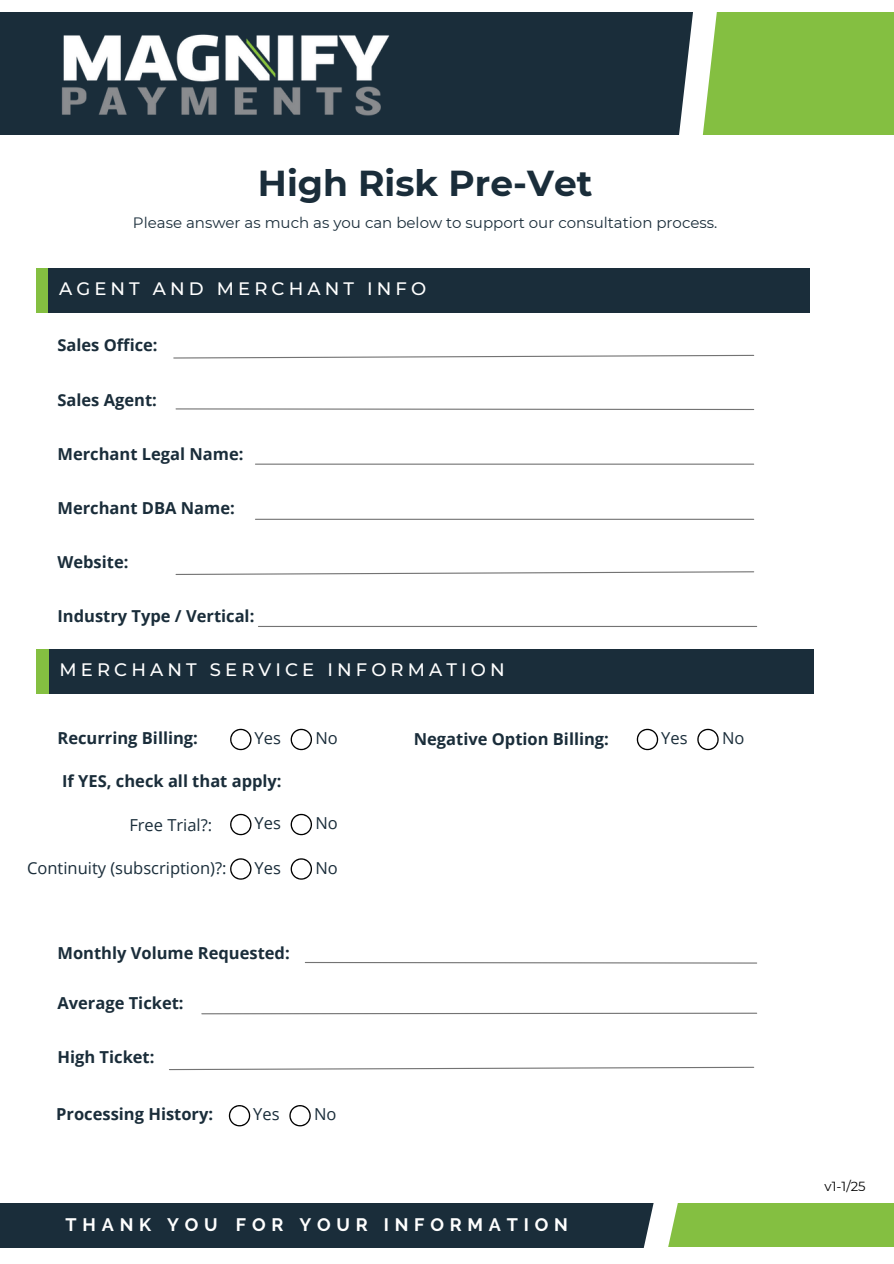
<style>
.page{position:relative;width:894px;height:1264px;background:#fff}
.page>*{position:absolute;margin:0;border:0;box-sizing:border-box;transform-origin:0 0}
.t1{font:700 36px "Montserrat";color:#1a2d3a}
.t2{font:500 18px "Montserrat";letter-spacing:.23em;color:#fff}
.t3{font:700 18px "Raleway";letter-spacing:.32em;color:#fff}
.t4{font:700 16.5px "Open Sans";color:#1a2d3a}
.t5{font:16.5px "Open Sans";color:#1a2d3a}
.t6{font:15px "Montserrat";color:#1a2d3a}
.t7{font:13.2px "Montserrat";color:#000}
</style>
<div class="page">
<svg style="left:173px;top:354px;width:581px;height:5px"></svg>
<div style="left:0;top:12px;width:697px;height:123px;background:#1a2d3a"></div>
<div style="left:697px;top:12px;width:196px;height:123px;background:#84bf41"></div>
<svg style="left:679px;top:12px;width:38px;height:123px"></svg>
<img style="left:61px;top:34px;width:329px;height:82px">
<div style="left:0;top:1203px;width:659px;height:45px;background:#1a2d3a"></div>
<div style="left:655px;top:1203px;width:238px;height:44px;background:#84bf41"></div>
<svg style="left:643px;top:1203px;width:35px;height:45px"></svg>
<div style="left:36px;top:268px;width:18px;height:44px;background:#84bf41"></div>
<div style="left:48px;top:268px;width:761px;height:44px;background:#1a2d3a"></div>
<div style="left:36px;top:649px;width:30px;height:45px;background:#84bf41"></div>
<div style="left:49px;top:649px;width:765px;height:45px;background:#1a2d3a"></div>
<svg style="left:175px;top:408px;width:579px;height:2px"></svg>
<hr style="left:255px;top:463px;width:498px;height:1px;background:#737373">
<hr style="left:255px;top:518px;width:498px;height:2px;background:#737373">
<svg style="left:175px;top:571px;width:579px;height:4px"></svg>
<hr style="left:258px;top:626px;width:498px;height:1px;background:#737373">
<svg style="left:230px;top:728px;width:21px;height:22px"></svg>
<svg style="left:290px;top:728px;width:22px;height:22px"></svg>
<svg style="left:636px;top:728px;width:22px;height:22px"></svg>
<svg style="left:697px;top:728px;width:21px;height:22px"></svg>
<svg style="left:230px;top:813px;width:21px;height:22px"></svg>
<svg style="left:290px;top:813px;width:22px;height:22px"></svg>
<svg style="left:230px;top:858px;width:21px;height:21px"></svg>
<svg style="left:290px;top:858px;width:22px;height:21px"></svg>
<svg style="left:304px;top:962px;width:453px;height:2px"></svg>
<svg style="left:201px;top:1012px;width:556px;height:2px"></svg>
<svg style="left:169px;top:1066px;width:585px;height:4px"></svg>
<svg style="left:229px;top:1105px;width:21px;height:21px"></svg>
<svg style="left:289px;top:1105px;width:22px;height:21px"></svg>
<h3 class="t1" style="left:258px;top:161px;width:336px">High Risk Pre-Vet</h3>
<h3 class="t6" style="left:133px;top:213px;width:585px">Please answer as much as you can below to support our consultation process.</h3>
<p class="t2" style="left:59px;top:277px;width:368px">AGENT AND MERCHANT INFO</p>
<h2 class="t4" style="left:57px;top:334px;width:102px">Sales Office:</h2>
<h5 class="t4" style="left:57px;top:388px;width:101px">Sales Agent:</h5>
<p class="t4" style="left:57px;top:442px;width:187px">Merchant Legal Name:</p>
<h3 class="t4" style="left:57px;top:496px;width:179px">Merchant DBA Name:</h3>
<p class="t4" style="left:57px;top:550px;width:72px">Website:</p>
<h3 class="t4" style="left:57px;top:604px;width:198px">Industry Type / Vertical:</h3>
<h1 class="t2" style="left:60px;top:658px;width:446px">MERCHANT SERVICE INFORMATION</h1>
<p class="t4" style="left:57px;top:726px;width:142px">Recurring Billing:</p>
<p class="t5" style="left:254px;top:726px;width:28px">Yes</p>
<h3 class="t5" style="left:315px;top:726px;width:24px">No</h3>
<p class="t4" style="left:413px;top:727px;width:197px">Negative Option Billing:</p>
<p class="t5" style="left:661px;top:726px;width:28px">Yes</p>
<h3 class="t5" style="left:722px;top:726px;width:24px">No</h3>
<h2 class="t4" style="left:62px;top:769px;width:221px">If YES, check all that apply:</h2>
<h3 class="t5" style="left:254px;top:811px;width:28px">Yes</h3>
<p class="t5" style="left:315px;top:811px;width:24px">No</p>
<h4 class="t5" style="left:254px;top:855px;width:28px">Yes</h4>
<p class="t5" style="left:315px;top:855px;width:24px">No</p>
<h4 class="t5" style="left:129px;top:813px;width:84px">Free Trial?:</h4>
<h3 class="t5" style="left:27px;top:856px;width:201px">Continuity (subscription)?:</h3>
<p class="t4" style="left:57px;top:940px;width:234px">Monthly Volume Requested:</p>
<h4 class="t4" style="left:57px;top:991px;width:128px">Average Ticket:</h4>
<p class="t4" style="left:57px;top:1045px;width:98px">High Ticket:</p>
<h4 class="t4" style="left:56px;top:1102px;width:158px">Processing History:</h4>
<h4 class="t5" style="left:253px;top:1102px;width:28px">Yes</h4>
<p class="t5" style="left:314px;top:1102px;width:24px">No</p>
<p class="t3" style="left:66px;top:1214px;width:154px">THANK YOU</p>
<p class="t3" style="left:236px;top:1214px;width:333px">FOR YOUR INFORMATION</p>
<h4 class="t7" style="left:824px;top:1178px;width:43px">v1-1/25</h4>
</div>
